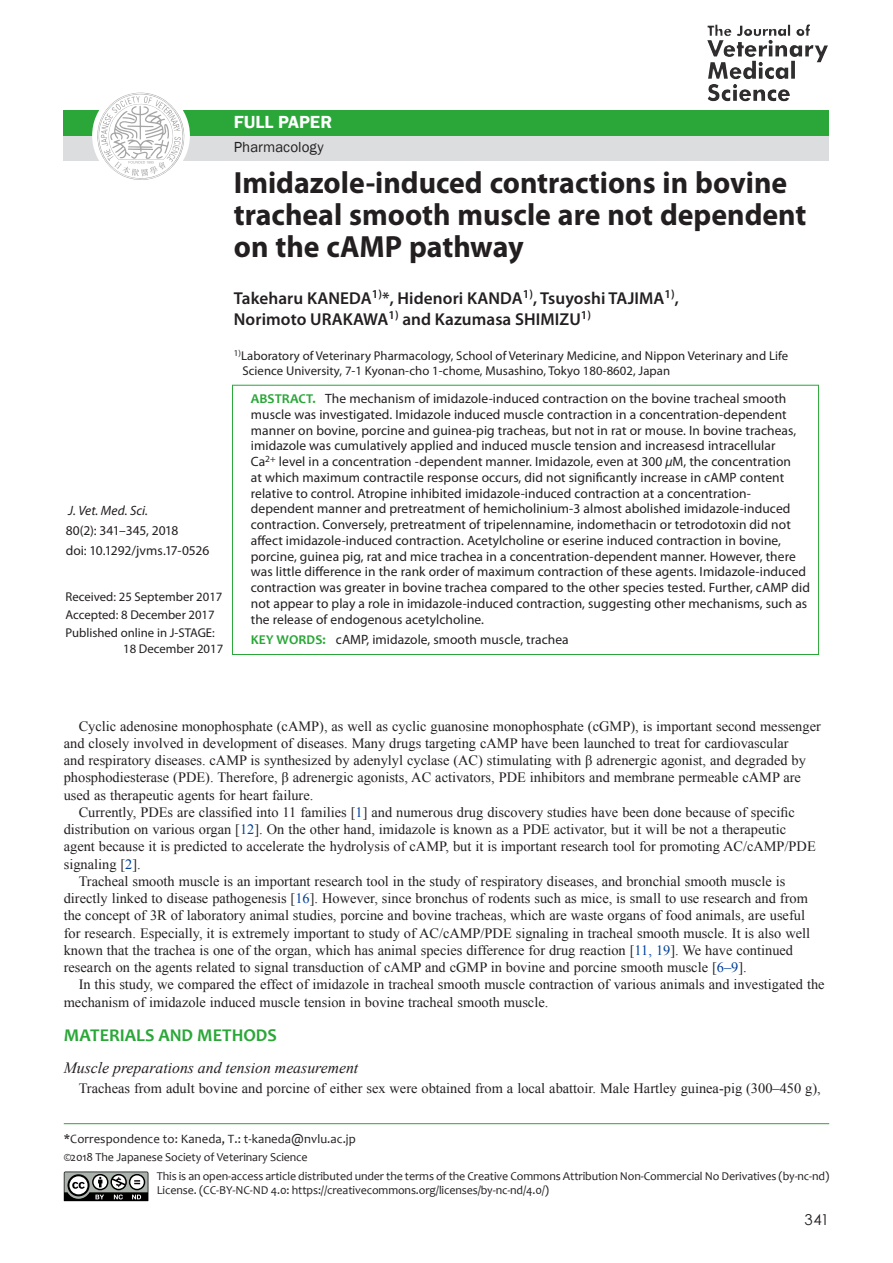
<style>
.page{position:relative;width:893px;height:1263px;background:#fff}
.page>*{position:absolute;margin:0;border:0;box-sizing:border-box;transform-origin:0 0}
.t1{font:700 30.75px/32.2px "Myriad Pro";color:#231f20}
.t2{font:700 18px "Candara";color:#2aa738}
.t3{font:600 18px "Franklin Gothic";color:#fff}
.t4{font:600 17.25px/21px "Myriad Pro";letter-spacing:.005em;color:#231f20}
.t5{font:italic 15.75px "Times New Roman";color:#231f20}
.t6{font:15px "Franklin Gothic";color:#231f20}
.t7{font:15px "Century Gothic";color:#231f20}
.t8{font:14.25px "Times New Roman";color:#231f20}
.t9{font:13.5px/15.8px "Myriad Pro";letter-spacing:.005em;color:#231f20}
.t10{font:italic 13.5px "Myriad Pro";color:#231f20}
.t11{font:12.75px/17.9px "Myriad Pro";letter-spacing:.005em;color:#231f20}
.t12{font:12.75px "Candara";letter-spacing:.005em;color:#231f20}
.t13{font:12px/20px "Candara";letter-spacing:-.01em;color:#231f20}
.s1{font-family:"Candara";font-weight:700;color:#2aa738}
.s2{font-style:italic}
.s3{color:#003f98}
</style>
<div class="page">
<hr style="left:64px;top:1123px;width:765px;height:1px;background:#2aa738">
<div style="left:64px;top:136px;width:765px;height:25px;background:#dcdddf"></div>
<div style="left:64px;top:111px;width:765px;height:25px;background:#2aa738"></div>
<div style="left:92px;top:87px;width:98px;height:97px;background:#fff;border-radius:50%"></div>
<svg style="left:94px;top:92px;width:93px;height:88px"></svg>
<img style="left:707px;top:24px;width:106px;height:33px">
<div style="left:232px;top:385px;width:587px;height:270px;border:1px solid #2aa738"></div>
<svg style="left:64px;top:1171px;width:84px;height:30px"></svg>
<p class="t10" style="left:68px;top:503px;width:81px">J. Vet. Med. Sci.</p>
<p class="t9" style="left:66px;top:521px;width:145px;line-height:20px">80(2): 341–345, 2018<br>doi: 10.1292/jvms.17-0526</p>
<p class="t11" style="left:66px;top:588px;width:158px">Received: 25 September 2017<br>Accepted: 8 December 2017<br>Published online in J-STAGE:</p>
<p class="t11" style="left:123px;top:639px;width:102px">18 December 2017</p>
<p class="t3" style="left:234px;top:111px;width:100px">FULL PAPER</p>
<p class="t6" style="left:234px;top:138px;width:91px">Pharmacology</p>
<h1 class="t1" style="left:234px;top:165px;width:574px">Imidazole-induced contractions in bovine tracheal smooth muscle are not dependent on the cAMP pathway</h1>
<p class="t4" style="left:234px;top:287px;width:446px">Takeharu KANEDA<sup>1)</sup>*, Hidenori KANDA<sup>1)</sup>, Tsuyoshi TAJIMA<sup>1)</sup>,<br>Norimoto URAKAWA<sup>1)</sup> and Kazumasa SHIMIZU<sup>1)</sup></p>
<p class="t11" style="left:242px;top:349px;width:547px;line-height:14.2px;text-indent:-9px"><sup>1)</sup>Laboratory of Veterinary Pharmacology, School of Veterinary Medicine, and Nippon Veterinary and Life<br>Science University, 7-1 Kyonan-cho 1-chome, Musashino, Tokyo 180-8602, Japan</p>
<p class="t9" style="left:251px;top:390px;width:561px"><span class="s1">ABSTRACT.</span> The mechanism of imidazole-induced contraction on the bovine tracheal smooth muscle was investigated. Imidazole induced muscle contraction in a concentration-dependent manner on bovine, porcine and guinea-pig tracheas, but not in rat or mouse. In bovine tracheas, imidazole was cumulatively applied and induced muscle tension and increasesd intracellular<br>Ca<sup>2+</sup> level in a concentration -dependent manner. Imidazole, even at 300 <span class="s2">µ</span>M, the concentration<br>at which maximum contractile response occurs, did not significantly increase in cAMP content relative to control. Atropine inhibited imidazole-induced contraction at a concentration&shy;dependent manner and pretreatment of hemicholinium-3 almost abolished imidazole-induced contraction. Conversely, pretreatment of tripelennamine, indomethacin or tetrodotoxin did not affect imidazole-induced contraction. Acetylcholine or eserine induced contraction in bovine, porcine, guinea pig, rat and mice trachea in a concentration-dependent manner. However, there was little difference in the rank order of maximum contraction of these agents. Imidazole-induced contraction was greater in bovine trachea compared to the other species tested. Further, cAMP did not appear to play a role in imidazole-induced contraction, suggesting other mechanisms, such as the release of endogenous acetylcholine.</p>
<p class="t9" style="left:251px;top:632px;width:319px"><span class="s1">KEY WORDS:</span> cAMP, imidazole, smooth muscle, trachea</p>
<p class="t8" style="left:79px;top:716px;width:744px">Cyclic adenosine monophosphate (cAMP), as well as cyclic guanosine monophosphate (cGMP), is important second messenger</p>
<p class="t8" style="left:64px;top:733px;width:726px">and closely involved in development of diseases. Many drugs targeting cAMP have been launched to treat for cardiovascular</p>
<p class="t8" style="left:64px;top:751px;width:744px">and respiratory diseases. cAMP is synthesized by adenylyl cyclase (AC) stimulating with β adrenergic agonist, and degraded by</p>
<p class="t8" style="left:64px;top:768px;width:739px">phosphodiesterase (PDE). Therefore, β adrenergic agonists, AC activators, PDE inhibitors and membrane permeable cAMP are</p>
<p class="t8" style="left:64px;top:785px;width:251px">used as therapeutic agents for heart failure.</p>
<p class="t8" style="left:79px;top:802px;width:718px">Currently, PDEs are classified into 11 families [<span class="s3">1</span>] and numerous drug discovery studies have been done because of specific</p>
<p class="t8" style="left:64px;top:820px;width:724px">distribution on various organ [<span class="s3">12</span>]. On the other hand, imidazole is known as a PDE activator, but it will be not a therapeutic</p>
<p class="t8" style="left:64px;top:837px;width:753px">agent because it is predicted to accelerate the hydrolysis of cAMP, but it is important research tool for promoting AC/cAMP/PDE</p>
<p class="t8" style="left:64px;top:854px;width:79px">signaling [<span class="s3">2</span>].</p>
<p class="t8" style="left:79px;top:871px;width:708px">Tracheal smooth muscle is an important research tool in the study of respiratory diseases, and bronchial smooth muscle is</p>
<p class="t8" style="left:64px;top:889px;width:746px">directly linked to disease pathogenesis [<span class="s3">16</span>]. However, since bronchus of rodents such as mice, is small to use research and from</p>
<p class="t8" style="left:64px;top:906px;width:743px">the concept of 3R of laboratory animal studies, porcine and bovine tracheas, which are waste organs of food animals, are useful</p>
<p class="t8" style="left:64px;top:923px;width:748px">for research. Especially, it is extremely important to study of AC/cAMP/PDE signaling in tracheal smooth muscle. It is also well</p>
<p class="t8" style="left:64px;top:940px;width:731px">known that the trachea is one of the organ, which has animal species difference for drug reaction [<span class="s3">11, 19</span>]. We have continued</p>
<p class="t8" style="left:64px;top:958px;width:684px">research on the agents related to signal transduction of cAMP and cGMP in bovine and porcine smooth muscle [<span class="s3">6–9</span>].</p>
<p class="t8" style="left:79px;top:975px;width:747px">In this study, we compared the effect of imidazole in tracheal smooth muscle contraction of various animals and investigated the</p>
<p class="t8" style="left:64px;top:992px;width:486px">mechanism of imidazole induced muscle tension in bovine tracheal smooth muscle.</p>
<p class="t2" style="left:64px;top:1024px;width:215px">MATERIALS AND METHODS</p>
<p class="t5" style="left:64px;top:1057px;width:296px">Muscle preparations and tension measurement</p>
<p class="t8" style="left:79px;top:1078px;width:744px">Tracheas from adult bovine and porcine of either sex were obtained from a local abattoir. Male Hartley guinea-pig (300–450 g),</p>
<p class="t12" style="left:64px;top:1130px;width:294px">*Correspondence to: Kaneda, T.: t-kaneda@nvlu.ac.jp</p>
<p class="t13" style="left:157px;top:1146px;width:674px;text-indent:-93px">©2018 The Japanese Society of Veterinary Science<br>This is an open-access article distributed under the terms of the Creative Commons Attribution Non-Commercial No Derivatives (by-nc-nd)</p>
<p class="t13" style="left:157px;top:1180px;width:394px">License. (CC-BY-NC-ND 4.0: https://creativecommons.org/licenses/by-nc-nd/4.0/)</p>
<p class="t7" style="left:805px;top:1209px;width:26px">341</p>
</div>
